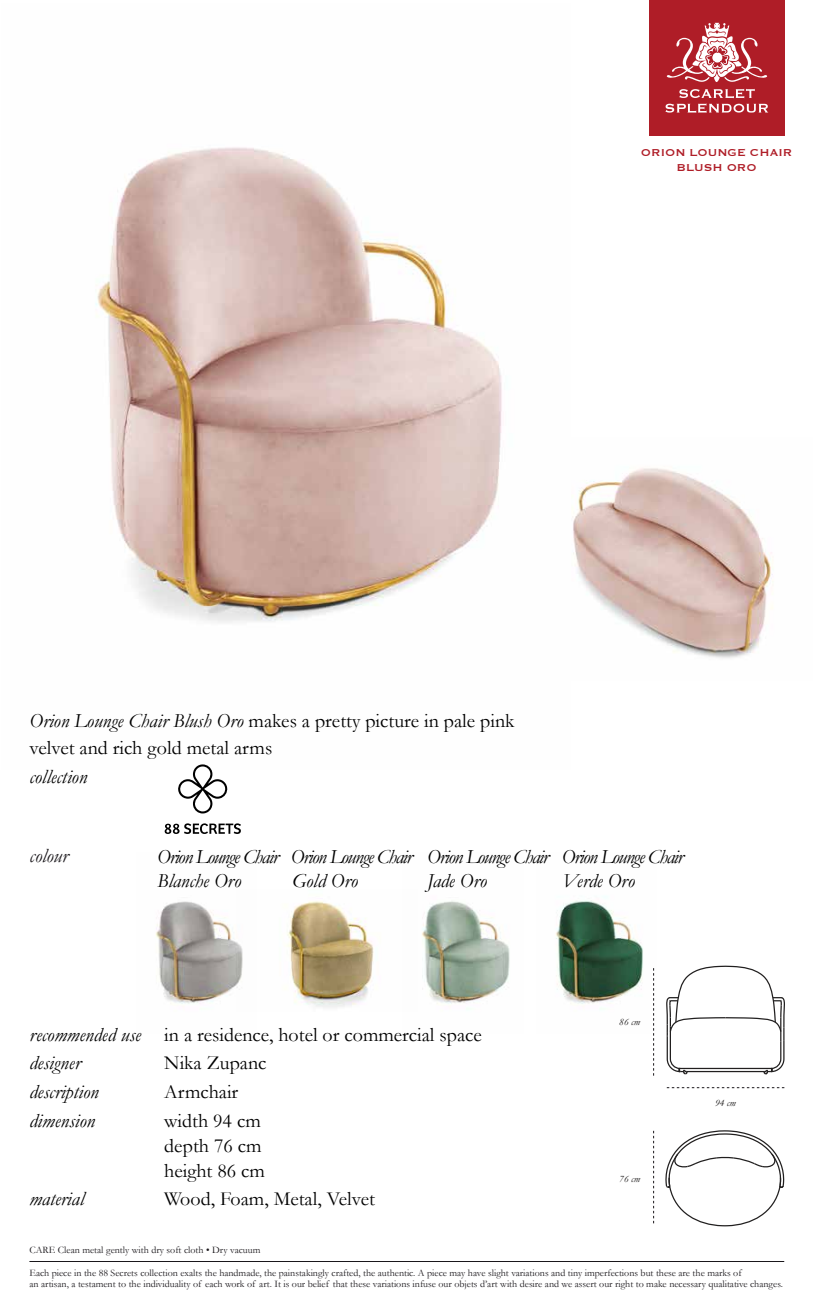
<style>
.page{position:relative;width:814px;height:1313px;background:#fff}
.page>*{position:absolute;margin:0;border:0;box-sizing:border-box;transform-origin:0 0}
.t1{font:20px/25.1px "Garamond";color:#000}
.t2{font:italic 20px/24px "Garamond";letter-spacing:-.05em;color:#000}
.t3{font:italic 20px "Garamond";color:#000}
.t4{font:italic 20px "Garamond";color:#1a171b}
.t5{font:13.12px/15.8px "Copperplate";color:#af1d27;text-align:center}
.t6{font:10px/11.2px "Garamond";color:#1a171b}
.t7{font:italic 10px "Garamond";color:#211f1f}
.s1{font-style:italic}
</style>
<div class="page">
<img style="left:572px;top:468px;width:201px;height:191px">
<img style="left:95px;top:147px;width:407px;height:476px">
<img style="left:155px;top:901px;width:81px;height:103px">
<img style="left:422px;top:901px;width:88px;height:103px">
<img style="left:555px;top:896px;width:100px;height:135px">
<div style="left:649px;top:0;width:135px;height:135px;background:#af1d27"></div>
<svg style="left:666px;top:23px;width:101px;height:59px"></svg>
<svg style="left:665px;top:89px;width:103px;height:24px"></svg>
<svg style="left:165px;top:764px;width:76px;height:70px"></svg>
<hr style="left:29px;top:1261px;width:755px;height:1px;background:#1a171b">
<svg style="left:666px;top:965px;width:119px;height:110px"></svg>
<svg style="left:665px;top:1130px;width:119px;height:97px"></svg>
<svg style="left:653px;top:968px;width:1px;height:107px"></svg>
<svg style="left:666px;top:1087px;width:118px;height:1px"></svg>
<svg style="left:653px;top:1130px;width:1px;height:94px"></svg>
<img style="left:236px;top:901px;width:138px;height:107px">
<h2 class="t5" style="left:640px;top:143px;width:153px">ORION LOUNGE CHAIR<br>BLUSH ORO</h2>
<h1 class="t1" style="left:29px;top:706px;width:486px;line-height:27.5px"><span class="s1">Orion Lounge Chair Blush Oro</span> makes a pretty picture in pale pink velvet and rich gold metal arms</h1>
<h1 class="t3" style="left:29px;top:763px;width:59px">collection</h1>
<h1 class="t4" style="left:30px;top:842px;width:40px">colour</h1>
<h1 class="t2" style="left:157px;top:844px;width:527px">Orion Lounge Chair Orion Lounge Chair Orion Lounge Chair Orion Lounge Chair<br>Blanche Oro</h1>
<h1 class="t3" style="left:292px;top:866px;width:67px">Gold Oro</h1>
<h1 class="t3" style="left:427px;top:866px;width:61px">Jade Oro</h1>
<h1 class="t3" style="left:562px;top:866px;width:74px">Verde Oro</h1>
<p class="t7" style="left:619px;top:1015px;width:22px">86 cm</p>
<h1 class="t1" style="left:29px;top:1019px;width:454px;line-height:28.6px"><span class="s1">recommended use</span> in a residence, hotel or commercial space <span class="s1">designer</span></h1>
<h1 class="t1" style="left:164px;top:1050px;width:104px">Nika Zupanc</h1>
<h1 class="t3" style="left:29px;top:1078px;width:71px">description</h1>
<h1 class="t1" style="left:164px;top:1078px;width:76px">Armchair</h1>
<h1 class="t3" style="left:29px;top:1107px;width:67px">dimension</h1>
<h1 class="t1" style="left:164px;top:1107px;width:102px">width 94 cm depth 76 cm height 86 cm</h1>
<h1 class="t3" style="left:29px;top:1184px;width:56px">material</h1>
<h1 class="t1" style="left:164px;top:1185px;width:212px">Wood, Foam, Metal, Velvet</h1>
<p class="t7" style="left:619px;top:1171px;width:22px">76 cm</p>
<p class="t7" style="left:715px;top:1096px;width:22px">94 cm</p>
<p class="t6" style="left:29px;top:1244px;width:232px">CARE Clean metal gently with dry soft cloth • Dry vacuum</p>
<p class="t6" style="left:29px;top:1267px;width:754px">Each piece in the 88 Secrets collection exalts the handmade, the painstakingly crafted, the authentic. A piece may have slight variations and tiny imperfections but these are the marks of<br>an artisan, a testament to the individuality of each work of art. It is our belief that these variations infuse our objets d’art with desire and we assert our right to make necessary qualitative changes.</p>
</div>
